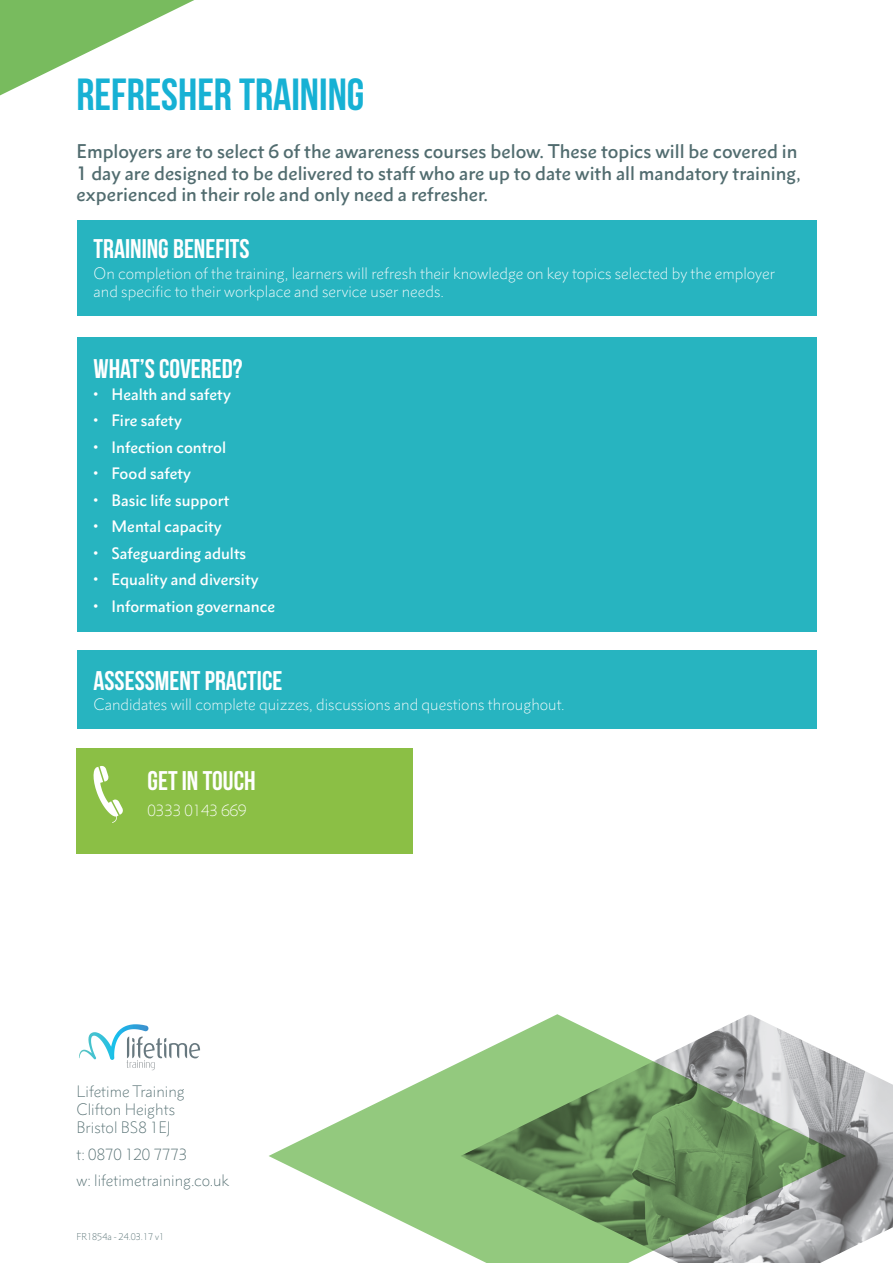
<style>
.page{position:relative;width:893px;height:1263px;background:#fff}
.page>*{position:absolute;margin:0;border:0;box-sizing:border-box;transform-origin:0 0}
.t1{font:700 45px "Bebas Neue";color:#17b1d4}
.t2{font:700 27px "Bebas Neue";color:#fff}
.t3{font:500 18px/21.6px "Metro Nova Pro";color:#516c6f}
.t4{font:300 15px/18px "Metro Nova Pro";color:#fff}
.t5{font:500 15px "Metro Nova Pro";color:#fff}
.t6{font:300 15px/18px "Metro Nova Pro";color:#516c6f}
.t7{font:300 9px "Metro Nova Pro";color:#516c6f}
</style>
<div class="page">
<div style="left:77px;top:220px;width:739px;height:96px;background:#27b4c0"></div>
<div style="left:77px;top:650px;width:739px;height:79px;background:#27b4c0"></div>
<div style="left:77px;top:337px;width:739px;height:294px;background:#27b4c0"></div>
<svg style="left:0;top:0;width:194px;height:95px"></svg>
<img style="left:846px;top:1062px;width:47px;height:188px">
<svg style="left:79px;top:1024px;width:121px;height:46px"></svg>
<svg style="left:269px;top:1014px;width:577px;height:249px"></svg>
<div style="left:77px;top:748px;width:336px;height:106px;background:#8bbf45"></div>
<svg style="left:93px;top:766px;width:30px;height:57px"></svg>
<p class="t1" style="left:77px;top:70px;width:289px">REFRESHER TRAINING</p>
<p class="t3" style="left:77px;top:140px;width:726px">Employers are to select 6 of the awareness courses below. These topics will be covered in<br>1 day are designed to be delivered to staff who are up to date with all mandatory training, experienced in their role and only need a refresher.</p>
<p class="t2" style="left:94px;top:234px;width:157px">TRAINING BENEFITS</p>
<p class="t4" style="left:94px;top:264px;width:683px">On completion of the training, learners will refresh their knowledge on key topics selected by the employer and specific to their workplace and service user needs.</p>
<p class="t2" style="left:94px;top:353px;width:150px">WHAT’S COVERED?</p>
<p class="t5" style="left:94px;top:385px;width:139px">• Health and safety</p>
<p class="t5" style="left:94px;top:411px;width:90px">• Fire safety</p>
<p class="t5" style="left:94px;top:438px;width:134px">• Infection control</p>
<p class="t5" style="left:94px;top:464px;width:99px">• Food safety</p>
<p class="t5" style="left:94px;top:491px;width:137px">• Basic life support</p>
<p class="t5" style="left:94px;top:517px;width:130px">• Mental capacity</p>
<p class="t5" style="left:94px;top:544px;width:154px">• Safeguarding adults</p>
<p class="t5" style="left:94px;top:570px;width:167px">• Equality and diversity</p>
<p class="t5" style="left:94px;top:597px;width:183px">• Information governance</p>
<p class="t2" style="left:94px;top:665px;width:190px">ASSESSMENT PRACTICE</p>
<p class="t4" style="left:94px;top:695px;width:473px">Candidates will complete quizzes, discussions and questions throughout.</p>
<p class="t2" style="left:148px;top:766px;width:110px">GET IN TOUCH</p>
<p class="t4" style="left:148px;top:802px;width:100px">0333 0143 669</p>
<p class="t6" style="left:77px;top:1083px;width:110px">Lifetime Training<br>Clifton Heights<br>Bristol BS8 1EJ</p>
<p class="t6" style="left:77px;top:1145px;width:112px">t: 0870 120 7773</p>
<p class="t6" style="left:77px;top:1172px;width:154px">w: lifetimetraining.co.uk</p>
<p class="t7" style="left:77px;top:1231px;width:89px">FR1854a - 24.03.17 v1</p>
</div>
